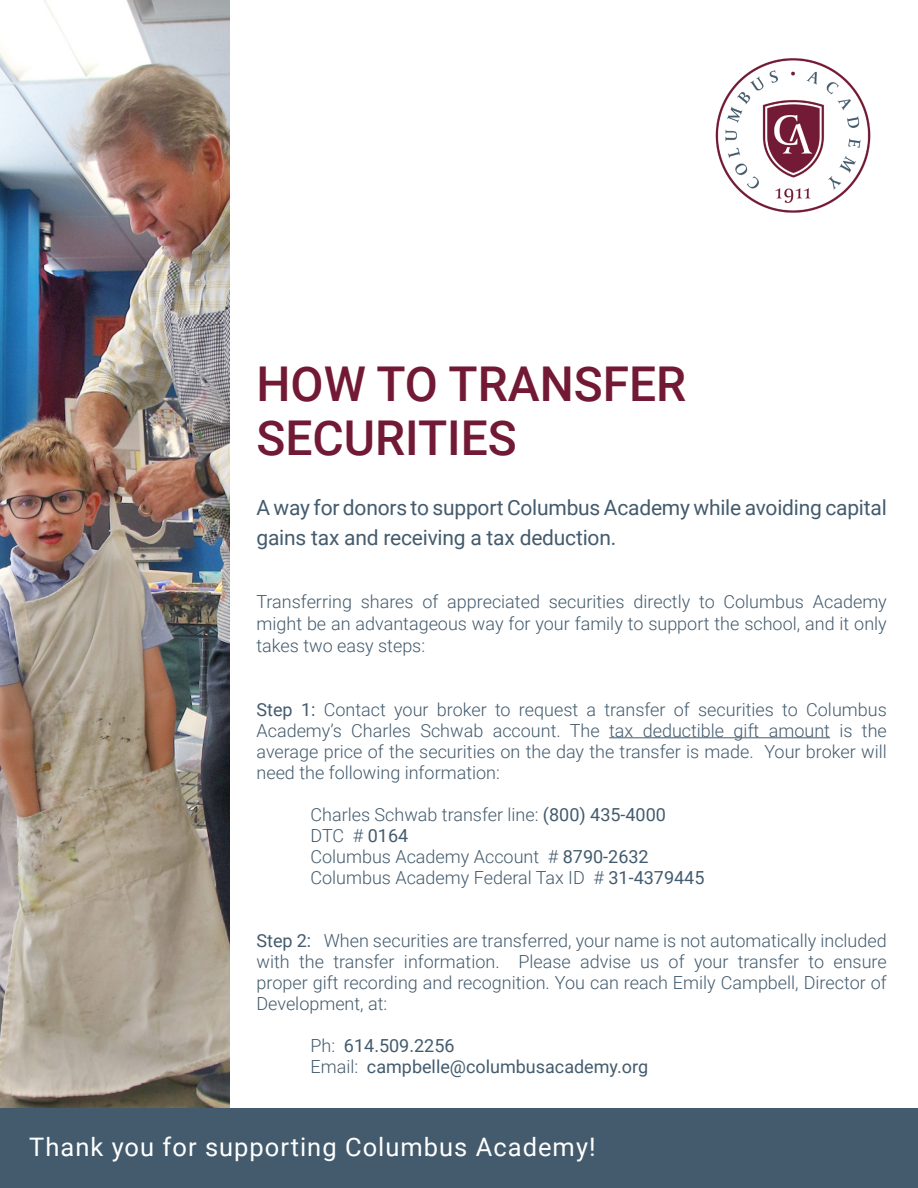
<style>
.page{position:relative;width:918px;height:1188px;background:#fff}
.page>*{position:absolute;margin:0;border:0;box-sizing:border-box;transform-origin:0 0}
.t1{font:500 48px/54px "Roboto";color:#721935}
.t2{font:25.5px "Roboto";letter-spacing:.04em;color:#fff}
.t3{font:21px/30px "Roboto";letter-spacing:-.01em;color:#435b6d}
.t4{font:300 18px/21px "Roboto";color:#435b6d;text-align:justify}
.t5{font:18px "Roboto";color:#435b6d}
.s1{font-weight:400}
.s2{font-weight:300}
</style>
<div class="page">
<img style="left:0;top:0;width:230px;height:1108px">
<div style="left:0;top:1108px;width:918px;height:80px;background:#435b6d"></div>
<img style="left:715px;top:58px;width:156px;height:155px">
<hr style="left:609px;top:737px;width:221px;height:1px;background:#435b6d">
<p class="t1" style="left:256px;top:355px;width:431px">HOW TO TRANSFER<br>SECURITIES</p>
<p class="t3" style="left:256px;top:491px;width:632px">A way for donors to support Columbus Academy while avoiding capital gains tax and receiving a tax deduction.</p>
<p class="t4" style="left:256px;top:590px;width:632px;line-height:21.8px">Transferring shares of appreciated securities directly to Columbus Academy might be an advantageous way for your family to support the school, and it only takes two easy steps:</p>
<p class="t4" style="left:256px;top:698px;width:632px"><span class="s1">Step 1:</span> Contact your broker to request a transfer of securities to Columbus Academy’s Charles Schwab account. The tax deductible gift amount is the average price of the securities on the day the transfer is made. Your broker will need the following information:</p>
<p class="t4" style="left:310px;top:803px;width:357px">Charles Schwab transfer line: <span class="s1">(800) 435-4000</span></p>
<p class="t4" style="left:310px;top:824px;width:99px">DTC # <span class="s1">0164</span></p>
<p class="t4" style="left:310px;top:845px;width:340px">Columbus Academy Account # <span class="s1">8790-2632</span></p>
<p class="t4" style="left:310px;top:866px;width:395px">Columbus Academy Federal Tax ID # <span class="s1">31-4379445</span></p>
<p class="t4" style="left:256px;top:929px;width:632px"><span class="s1">Step 2:</span> When securities are transferred, your name is not automatically included with the transfer information. Please advise us of your transfer to ensure proper gift recording and recognition. You can reach Emily Campbell, Director of Development, at:</p>
<p class="t5" style="left:310px;top:1032px;width:146px"><span class="s2">Ph:</span> 614.509.2256</p>
<p class="t5" style="left:310px;top:1053px;width:339px"><span class="s2">Email:</span> campbelle@columbusacademy.org</p>
<p class="t2" style="left:29px;top:1129px;width:568px">Thank you for supporting Columbus Academy!</p>
</div>
